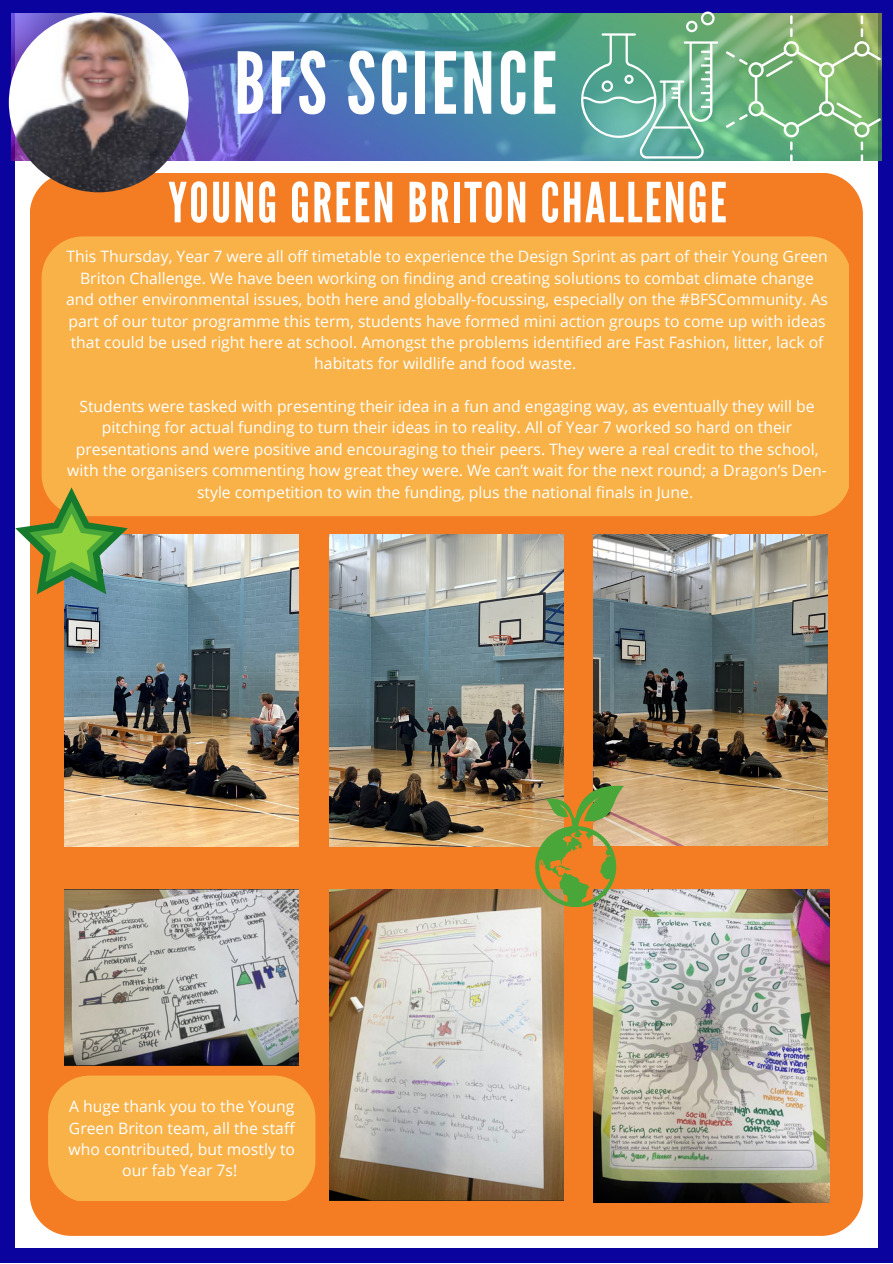
<style>
.page{position:relative;width:893px;height:1264px;background:#fff}
.page>*{position:absolute;margin:0;border:0;box-sizing:border-box;transform-origin:0 0}
.t1{font:85.05px "League Gothic";letter-spacing:.04em;color:#fff}
.t2{font:55.2px "League Gothic";letter-spacing:.04em;color:#fff}
.t3{font:15.75px/21.3px "Open Sans";color:#fff;text-align:center}
</style>
<div class="page">
<div style="left:0;top:0;width:892px;height:1262px;background:#0b039d"></div>
<div style="left:15px;top:13px;width:862px;height:1234px;background:#fff"></div>
<img style="left:11px;top:13px;width:870px;height:147px">
<div style="left:30px;top:173px;width:832px;height:1062px;background:#f47c23"></div>
<img style="left:9px;top:13px;width:180px;height:179px;border-radius:50%">
<div style="left:42px;top:236px;width:807px;height:280px;background:#f8b248"></div>
<svg style="left:725px;top:15px;width:155px;height:148px;background:#7fb67e"></svg>
<svg style="left:579px;top:12px;width:139px;height:147px;background:#6fb39a"></svg>
<img style="left:65px;top:534px;width:234px;height:312px">
<img style="left:593px;top:534px;width:234px;height:312px">
<img style="left:329px;top:534px;width:234px;height:312px">
<img style="left:65px;top:889px;width:234px;height:176px">
<img style="left:329px;top:889px;width:234px;height:311px">
<img style="left:593px;top:889px;width:236px;height:313px">
<div style="left:48px;top:1075px;width:267px;height:126px;background:#f8b248"></div>
<svg style="left:535px;top:785px;width:89px;height:122px;background:#a79848"></svg>
<svg style="left:15px;top:487px;width:113px;height:107px;background:#9fab62"></svg>
<h1 class="t1" style="left:234px;top:34px;width:324px">BFS SCIENCE</h1>
<h2 class="t2" style="left:168px;top:171px;width:560px">YOUNG GREEN BRITON CHALLENGE</h2>
<p class="t3" style="left:66px;top:246px;width:763px">This Thursday, Year 7 were all off timetable to experience the Design Sprint as part of their Young Green Briton Challenge. We have been working on finding and creating solutions to combat climate change and other environmental issues, both here and globally-focussing, especially on the #BFSCommunity. As part of our tutor programme this term, students have formed mini action groups to come up with ideas that could be used right here at school. Amongst the problems identified are Fast Fashion, litter, lack of habitats for wildlife and food waste.</p>
<p class="t3" style="left:67px;top:395px;width:761px">Students were tasked with presenting their idea in a fun and engaging way, as eventually they will be pitching for actual funding to turn their ideas in to reality. All of Year 7 worked so hard on their presentations and were positive and encouraging to their peers. They were a real credit to the school, with the organisers commenting how great they were. We can’t wait for the next round; a Dragon’s Den&shy;style competition to win the funding, plus the national finals in June.</p>
<p class="t3" style="left:69px;top:1095px;width:228px">A huge thank you to the Young<br>Green Briton team, all the staff who contributed, but mostly to our fab Year 7s!</p>
</div>
